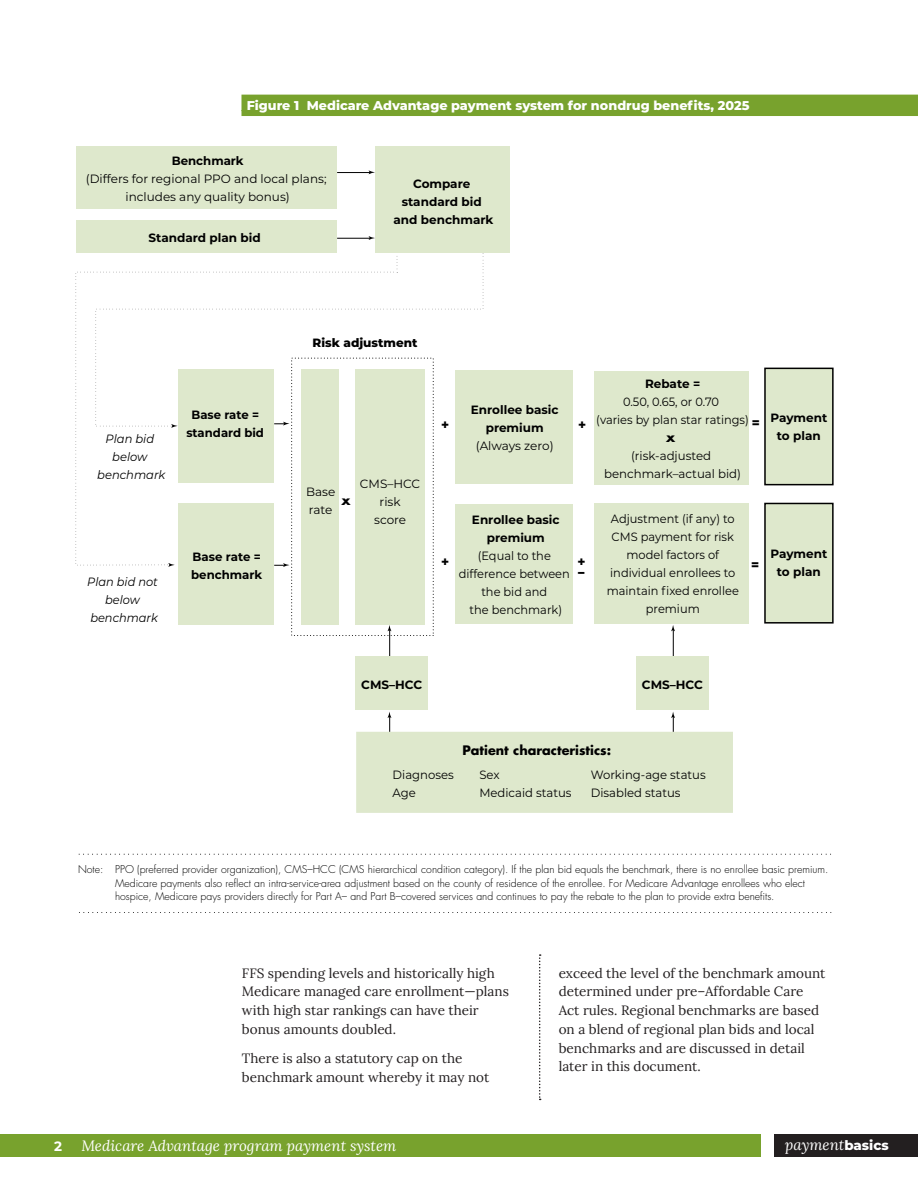
<style>
.page{position:relative;width:918px;height:1188px;background:#fff}
.page>*{position:absolute;margin:0;border:0;box-sizing:border-box;transform-origin:0 0}
.t1{font:italic 15px "Lora";color:#fff}
.t2{font:13.5px/18.8px "Lora";color:#231f20}
.t3{font:700 13.5px "Montserrat";color:#fff}
.t4{font:800 12.75px "Montserrat";color:#fff}
.t5{font:700 12.75px/11.4px "Futura Std";color:#000}
.t6{font:12px/18px "Montserrat";color:#000;text-align:center}
.t7{font:12px/18px "Montserrat";color:#000;text-align:center;scale:.95 1}
.t8{font:700 12px/18px "Montserrat";color:#000;text-align:center}
.t9{font:italic 12px/18px "Montserrat";color:#000;text-align:center;scale:.95 1}
.t10{font:italic 12px/18px "Montserrat";color:#000;text-align:center;scale:.96 1}
.t11{font:800 12px "Montserrat";color:#000}
.t12{font:300 10.5px/13.5px "Futura Std";color:#000}
.s1{font-family:"Montserrat";font-weight:800;font-style:normal;font-size:13.35px}
</style>
<div class="page">
<div style="left:1px;top:1135px;width:760px;height:22px;background:#78a22d"></div>
<div style="left:774px;top:1135px;width:144px;height:22px;background:#231f20"></div>
<svg style="left:539px;top:954px;width:2px;height:146px"></svg>
<div style="left:241px;top:95px;width:677px;height:16px;background:#78a22d"></div>
<div style="left:241px;top:110px;width:677px;height:6px;background:#78a22d"></div>
<svg style="left:75px;top:252px;width:199px;height:314px"></svg>
<svg style="left:168px;top:563px;width:7px;height:4px"></svg>
<div style="left:77px;top:146px;width:260px;height:63px;background:#dee8cc"></div>
<svg style="left:79px;top:854px;width:752px;height:1px"></svg>
<svg style="left:79px;top:912px;width:753px;height:1px"></svg>
<svg style="left:95px;top:253px;width:389px;height:174px"></svg>
<svg style="left:171px;top:424px;width:7px;height:4px"></svg>
<div style="left:375px;top:146px;width:134px;height:107px;background:#dee8cc"></div>
<hr style="left:337px;top:238px;width:33px;height:1px;background:#000">
<svg style="left:369px;top:236px;width:6px;height:4px"></svg>
<hr style="left:337px;top:172px;width:33px;height:1px;background:#000">
<svg style="left:369px;top:170px;width:6px;height:4px"></svg>
<div style="left:77px;top:220px;width:260px;height:33px;background:#dee8cc"></div>
<div style="left:179px;top:504px;width:95px;height:121px;background:#dee8cc"></div>
<div style="left:765px;top:503px;width:68px;height:120px;background:#dee8cc"></div>
<div style="left:764px;top:503px;width:70px;height:121px;border:2px solid #000"></div>
<svg style="left:274px;top:563px;width:16px;height:4px"></svg>
<div style="left:179px;top:369px;width:95px;height:113px;background:#dee8cc"></div>
<div style="left:455px;top:370px;width:117px;height:113px;background:#dee8cc"></div>
<div style="left:455px;top:505px;width:117px;height:119px;background:#dee8cc"></div>
<div style="left:765px;top:368px;width:68px;height:117px;background:#dee8cc"></div>
<div style="left:764px;top:368px;width:70px;height:117px;border:2px solid #000"></div>
<svg style="left:274px;top:422px;width:16px;height:4px"></svg>
<div style="left:355px;top:369px;width:69px;height:256px;background:#dee8cc"></div>
<div style="left:594px;top:503px;width:155px;height:121px;background:#dee8cc"></div>
<div style="left:301px;top:369px;width:38px;height:256px;background:#dee8cc"></div>
<div style="left:594px;top:371px;width:154px;height:113px;background:#dee8cc"></div>
<svg style="left:388px;top:712px;width:3px;height:20px"></svg>
<svg style="left:388px;top:625px;width:3px;height:32px"></svg>
<div style="left:355px;top:657px;width:73px;height:53px;background:#dee8cc"></div>
<svg style="left:671px;top:712px;width:4px;height:20px"></svg>
<svg style="left:671px;top:625px;width:4px;height:32px"></svg>
<div style="left:636px;top:657px;width:72px;height:53px;background:#dee8cc"></div>
<div style="left:356px;top:732px;width:377px;height:81px;background:#dee8cc"></div>
<p class="t4" style="left:247px;top:96px;width:504px">Figure 1 Medicare Advantage payment system for nondrug benefits, 2025</p>
<p class="t8" style="left:172px;top:151px;width:74px">Benchmark</p>
<p class="t6" style="left:86px;top:169px;width:242px">(Differs for regional PPO and local plans; includes any quality bonus)</p>
<p class="t8" style="left:393px;top:174px;width:102px">Compare standard bid and benchmark</p>
<p class="t8" style="left:148px;top:228px;width:114px">Standard plan bid</p>
<p class="t10" style="left:97px;top:429px;width:73px">Plan bid below benchmark</p>
<p class="t9" style="left:87px;top:573px;width:76px">Plan bid not below benchmark</p>
<p class="t11" style="left:312px;top:334px;width:107px">Risk adjustment</p>
<p class="t8" style="left:645px;top:375px;width:57px">Rebate =</p>
<p class="t7" style="left:596px;top:393px;width:162px">0.50, 0.65, or 0.70<br>(varies by plan star ratings)</p>
<p class="t5" style="left:666px;top:432px;width:11px">x</p>
<p class="t6" style="left:604px;top:447px;width:139px">(risk-adjusted benchmark–actual bid)</p>
<p class="t8" style="left:186px;top:405px;width:79px">Base rate = standard bid</p>
<p class="t8" style="left:471px;top:400px;width:89px">Enrollee basic premium</p>
<p class="t6" style="left:476px;top:436px;width:79px">(Always zero)</p>
<p class="t5" style="left:752px;top:415px;width:10px">=</p>
<p class="t5" style="left:441px;top:417px;width:10px">+</p>
<p class="t5" style="left:578px;top:417px;width:10px">+</p>
<p class="t6" style="left:360px;top:475px;width:62px">CMS–HCC risk<br>score</p>
<p class="t6" style="left:306px;top:482px;width:31px;text-align:left">Base rate</p>
<p class="t5" style="left:342px;top:495px;width:11px">x</p>
<p class="t7" style="left:607px;top:509px;width:141px">Adjustment (if any) to<br>CMS payment for risk model factors of individual enrollees to maintain fixed enrollee premium</p>
<p class="t8" style="left:472px;top:510px;width:89px">Enrollee basic premium</p>
<p class="t7" style="left:459px;top:547px;width:118px">(Equal to the difference between the bid and<br>the benchmark)</p>
<p class="t8" style="left:191px;top:547px;width:73px;text-align:left">Base rate = benchmark</p>
<p class="t5" style="left:751px;top:557px;width:10px">=</p>
<p class="t5" style="left:441px;top:555px;width:10px">+</p>
<p class="t5" style="left:577px;top:555px;width:10px">+ –</p>
<p class="t8" style="left:770px;top:408px;width:58px">Payment to plan</p>
<p class="t8" style="left:770px;top:544px;width:58px">Payment to plan</p>
<p class="t8" style="left:361px;top:675px;width:63px">CMS–HCC</p>
<p class="t8" style="left:642px;top:675px;width:63px">CMS–HCC</p>
<p class="t5" style="left:462px;top:744px;width:150px">Patient characteristics:</p>
<p class="t6" style="left:393px;top:766px;width:63px">Diagnoses</p>
<p class="t6" style="left:479px;top:766px;width:22px">Sex</p>
<p class="t6" style="left:591px;top:766px;width:117px">Working-age status</p>
<p class="t6" style="left:393px;top:784px;width:25px">Age</p>
<p class="t6" style="left:479px;top:784px;width:94px">Medicaid status</p>
<p class="t6" style="left:591px;top:784px;width:91px">Disabled status</p>
<p class="t12" style="left:115px;top:863px;width:715px;text-indent:-37px">Note: PPO (preferred provider organization), CMS–HCC (CMS hierarchical condition category). If the plan bid equals the benchmark, there is no enrollee basic premium.<br>Medicare payments also reflect an intra-service-area adjustment based on the county of residence of the enrollee. For Medicare Advantage enrollees who elect hospice, Medicare pays providers directly for Part A– and Part B–covered services and continues to pay the rebate to the plan to provide extra benefits.</p>
<p class="t2" style="left:242px;top:962px;width:269px">FFS spending levels and historically high Medicare managed care enrollment—plans with high star rankings can have their bonus amounts doubled.</p>
<p class="t2" style="left:242px;top:1048px;width:249px">There is also a statutory cap on the benchmark amount whereby it may not</p>
<p class="t2" style="left:559px;top:962px;width:268px">exceed the level of the benchmark amount determined under pre–Affordable Care Act rules. Regional benchmarks are based on a blend of regional plan bids and local benchmarks and are discussed in detail later in this document.</p>
<p class="t3" style="left:54px;top:1137px;width:9px">2</p>
<h1 class="t1" style="left:81px;top:1136px;width:316px">Medicare Advantage program payment system</h1>
<h1 class="t1" style="left:785px;top:1134px;width:105px">payment<span class="s1">basics</span></h1>
</div>
